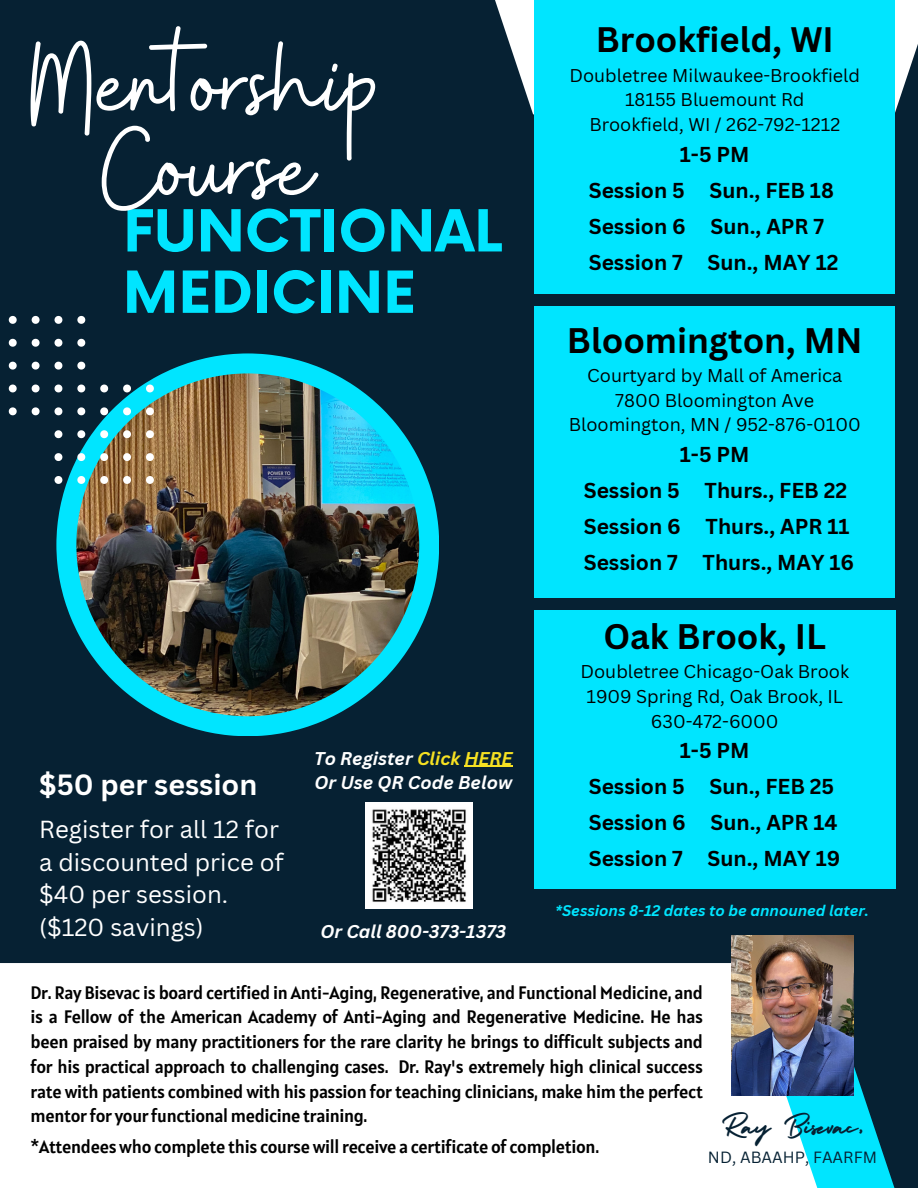
<style>
.page{position:relative;width:918px;height:1188px;background:#062133}
.page>*{position:absolute;margin:0;border:0;box-sizing:border-box;transform-origin:0 0}
.t1{font:118.5px/84.3px "Buffalo";color:#fff;text-align:center}
.t2{font:700 56.4px/61.3px "Now";color:#00e5ff}
.t3{font:700 34.5px "Canva Sans";color:#000}
.t4{font:33.45px "Holiday";color:#062133}
.t5{font:700 28.5px "Canva Sans";color:#fff}
.t6{font:24px/32.7px "Canva Sans";color:#fff}
.t7{font:700 21px/36px "Canva Sans";color:#000;text-align:center}
.t8{font:18px/24.8px "Alatsi";letter-spacing:-.02em;color:#000;text-align:justify}
.t9{font:18px/24.8px "Canva Sans";color:#000;text-align:center}
.t10{font:italic 700 18px/24.8px "Canva Sans";color:#fff}
.t11{font:15.75px "Canva Sans";color:#062133}
.t12{font:italic 700 15px "Canva Sans";color:#00e5ff}
.s1{color:#f6e122}
</style>
<div class="page">
<svg style="left:56px;top:353px;width:383px;height:383px"></svg>
<svg style="left:495px;top:0;width:423px;height:114px;fill:#fff"></svg>
<div style="left:534px;top:0;width:361px;height:293px;background:#00e5ff"></div>
<svg style="left:826px;top:993px;width:69px;height:195px"></svg>
<div style="left:0;top:963px;width:826px;height:225px;background:#fff"></div>
<img style="left:76px;top:373px;width:343px;height:343px">
<svg style="left:9px;top:316px;width:8px;height:8px"></svg>
<svg style="left:32px;top:316px;width:8px;height:8px"></svg>
<svg style="left:55px;top:316px;width:7px;height:8px"></svg>
<svg style="left:77px;top:316px;width:8px;height:8px"></svg>
<svg style="left:9px;top:339px;width:8px;height:8px"></svg>
<svg style="left:32px;top:339px;width:8px;height:8px"></svg>
<svg style="left:55px;top:339px;width:7px;height:8px"></svg>
<svg style="left:77px;top:339px;width:8px;height:8px"></svg>
<svg style="left:9px;top:362px;width:8px;height:8px"></svg>
<svg style="left:32px;top:362px;width:8px;height:8px"></svg>
<svg style="left:55px;top:362px;width:7px;height:8px"></svg>
<svg style="left:77px;top:362px;width:8px;height:8px"></svg>
<svg style="left:9px;top:385px;width:8px;height:7px"></svg>
<svg style="left:32px;top:385px;width:8px;height:7px"></svg>
<svg style="left:55px;top:385px;width:7px;height:7px"></svg>
<svg style="left:77px;top:385px;width:8px;height:7px"></svg>
<svg style="left:100px;top:385px;width:8px;height:7px"></svg>
<svg style="left:123px;top:385px;width:8px;height:7px"></svg>
<svg style="left:146px;top:385px;width:8px;height:7px"></svg>
<svg style="left:9px;top:407px;width:8px;height:8px"></svg>
<svg style="left:32px;top:407px;width:8px;height:8px"></svg>
<svg style="left:55px;top:407px;width:7px;height:8px"></svg>
<svg style="left:77px;top:407px;width:8px;height:8px"></svg>
<svg style="left:100px;top:407px;width:8px;height:8px"></svg>
<svg style="left:123px;top:407px;width:8px;height:8px"></svg>
<svg style="left:146px;top:407px;width:8px;height:8px"></svg>
<svg style="left:55px;top:430px;width:7px;height:8px"></svg>
<svg style="left:77px;top:430px;width:8px;height:8px"></svg>
<svg style="left:100px;top:430px;width:8px;height:8px"></svg>
<svg style="left:123px;top:430px;width:8px;height:8px"></svg>
<svg style="left:146px;top:430px;width:8px;height:8px"></svg>
<svg style="left:55px;top:453px;width:7px;height:8px"></svg>
<svg style="left:77px;top:453px;width:8px;height:8px"></svg>
<svg style="left:100px;top:453px;width:8px;height:8px"></svg>
<svg style="left:123px;top:453px;width:8px;height:8px"></svg>
<svg style="left:146px;top:453px;width:8px;height:8px"></svg>
<svg style="left:55px;top:476px;width:7px;height:8px"></svg>
<svg style="left:77px;top:476px;width:8px;height:8px"></svg>
<svg style="left:100px;top:476px;width:8px;height:8px"></svg>
<svg style="left:123px;top:476px;width:8px;height:8px"></svg>
<svg style="left:146px;top:476px;width:8px;height:8px"></svg>
<div style="left:534px;top:610px;width:361px;height:279px;background:#00e5ff"></div>
<div style="left:534px;top:306px;width:361px;height:291px;background:#00e5ff"></div>
<hr style="left:464px;top:766px;width:49px;height:1px;background:#f6e122">
<img style="left:366px;top:802px;width:106px;height:107px">
<img style="left:732px;top:935px;width:121px;height:161px">
<h5 class="t1" style="left:31px;top:49px;width:352px">Mentorship<br>Course</h5>
<h5 class="t2" style="left:123px;top:204px;width:380px">FUNCTIONAL<br>MEDICINE</h5>
<h6 class="t5" style="left:39px;top:765px;width:220px">$50 per session</h6>
<h6 class="t6" style="left:39px;top:812px;width:246px">Register for all 12 for a discounted price of $40 per session. ($120 savings)</h6>
<h5 class="t10" style="left:314px;top:745px;width:200px">To Register <span class="s1">Click HERE<br></span>Or Use QR Code Below</h5>
<h1 class="t10" style="left:321px;top:919px;width:187px">Or Call 800-373-1373</h1>
<p class="t3" style="left:596px;top:16px;width:240px">Brookfield, WI</p>
<p class="t9" style="left:570px;top:62px;width:292px">Doubletree Milwaukee-Brookfield<br>18155 Bluemount Rd<br>Brookfield, WI / 262-792-1212</p>
<p class="t7" style="left:589px;top:135px;width:251px;text-align:left;text-indent:91px">1-5 PM<br>Session 5 Sun., FEB 18<br>Session 6 Sun., APR 7<br>Session 7 Sun., MAY 12</p>
<h5 class="t3" style="left:567px;top:316px;width:297px">Bloomington, MN</h5>
<h5 class="t9" style="left:569px;top:362px;width:294px">Courtyard by Mall of America<br>7800 Bloomington Ave<br>Bloomington, MN / 952-876-0100</h5>
<h5 class="t7" style="left:584px;top:436px;width:272px">1-5 PM<br>Session 5 Thurs., FEB 22<br>Session 6 Thurs., APR 11<br>Session 7 Thurs., MAY 16</h5>
<h4 class="t3" style="left:603px;top:612px;width:224px">Oak Brook, IL</h4>
<h4 class="t9" style="left:580px;top:659px;width:270px">Doubletree Chicago-Oak Brook<br>1909 Spring Rd, Oak Brook, IL<br>630-472-6000</h4>
<h4 class="t7" style="left:589px;top:732px;width:253px">1-5 PM<br>Session 5 Sun., FEB 25<br>Session 6 Sun., APR 14<br>Session 7 Sun., MAY 19</h4>
<p class="t12" style="left:555px;top:900px;width:315px">*Sessions 8-12 dates to be announed later.</p>
<h4 class="t8" style="left:31px;top:980px;width:674px">Dr. Ray Bisevac is board certified in Anti-Aging, Regenerative, and Functional Medicine, and is a Fellow of the American Academy of Anti-Aging and Regenerative Medicine. He has been praised by many practitioners for the rare clarity he brings to difficult subjects and for his practical approach to challenging cases. Dr. Ray's extremely high clinical success rate with patients combined with his passion for teaching clinicians, make him the perfect mentor for your functional medicine training.</h4>
<h4 class="t8" style="left:31px;top:1134px;width:570px">*Attendees who complete this course will receive a certificate of completion.</h4>
<p class="t4" style="left:722px;top:1100px;width:143px">Ray Bisevac,</p>
<h3 class="t11" style="left:708px;top:1146px;width:170px">ND, ABAAHP, FAARFM</h3>
</div>
